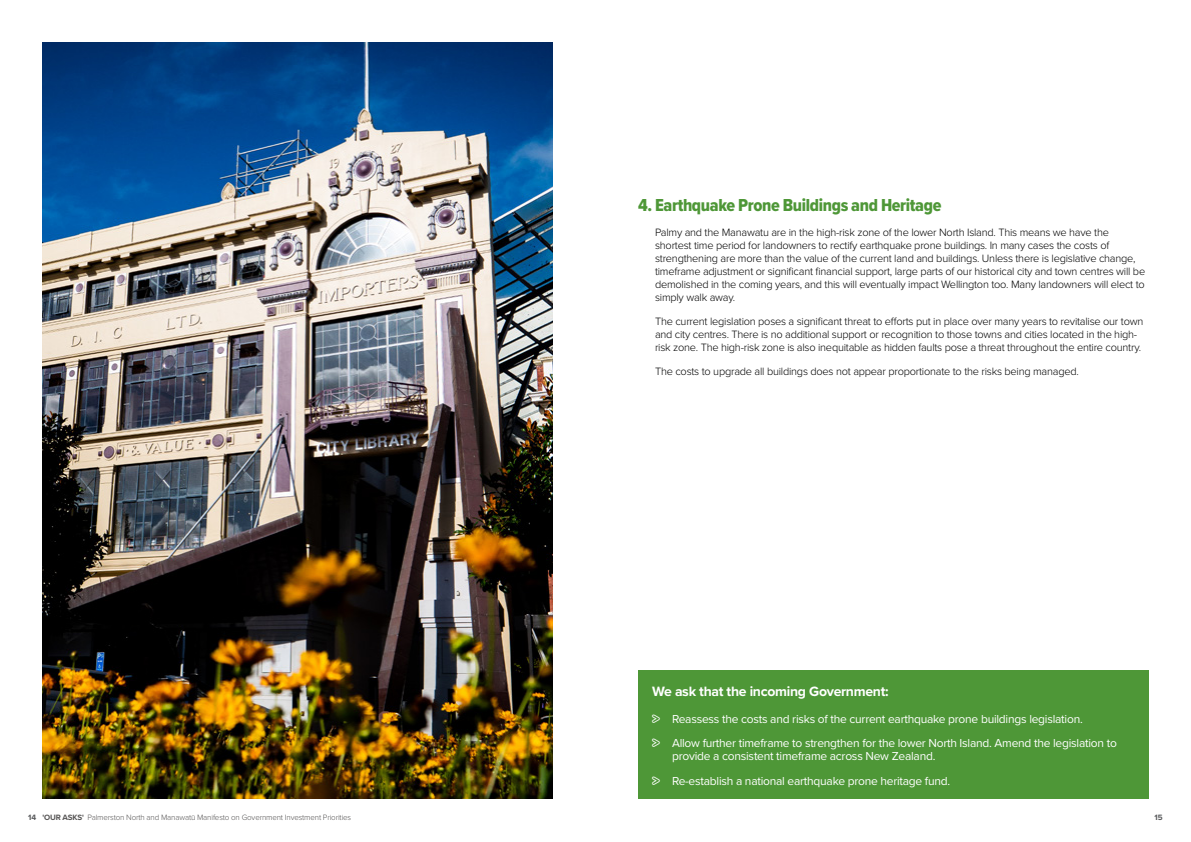
<style>
.page{position:relative;width:1191px;height:842px;background:#fff}
.page>*{position:absolute;margin:0;border:0;box-sizing:border-box;transform-origin:0 0}
.t1{font:18px "Proxima Nova Cond Extrabld";letter-spacing:-.02em;color:#4e9737}
.t2{font:700 14px "Proxima Nova";letter-spacing:-.02em;color:#fff}
.t3{font:12px/13px "Proxima Nova";letter-spacing:-.02em;color:#fff}
.t4{font:300 11px/13px "Proxima Nova";letter-spacing:-.02em;color:#000}
.t5{font:300 8px "Proxima Nova";letter-spacing:-.02em;color:#575555}
.t6{font:700 8px "Proxima Nova";color:#58595b}
.s1{font-weight:700;color:#58595b}
.s2{font-weight:700}
</style>
<div class="page">
<img style="left:42px;top:43px;width:511px;height:756px">
<div style="left:638px;top:670px;width:510px;height:129px;background:#4e9737"></div>
<h1 class="t1" style="left:638px;top:192px;width:305px">4. Earthquake Prone Buildings and Heritage</h1>
<p class="t4" style="left:655px;top:225px;width:492px">Palmy and the Manawatu are in the high-risk zone of the lower North Island. This means we have the shortest time period for landowners to rectify earthquake prone buildings. In many cases the costs of strengthening are more than the value of the current land and buildings. Unless there is legislative change, timeframe adjustment or significant financial support, large parts of our historical city and town centres will be demolished in the coming years, and this will eventually impact Wellington too. Many landowners will elect to simply walk away.</p>
<p class="t4" style="left:655px;top:314px;width:490px">The current legislation poses a significant threat to efforts put in place over many years to revitalise our town and city centres. There is no additional support or recognition to those towns and cities located in the high&shy;risk zone. The high-risk zone is also inequitable as hidden faults pose a threat throughout the entire country.</p>
<p class="t4" style="left:655px;top:365px;width:425px">The costs to upgrade all buildings does not appear proportionate to the risks being managed.</p>
<p class="t2" style="left:652px;top:681px;width:238px">We ask that the incoming Government:</p>
<p class="t3" style="left:652px;top:712px;width:432px">• Reassess the costs and risks of the current earthquake prone buildings legislation.</p>
<p class="t3" style="left:672px;top:736px;width:446px;text-indent:-20px">• Allow further timeframe to strengthen for the lower North Island. Amend the legislation to provide a consistent timeframe across New Zealand.</p>
<p class="t3" style="left:652px;top:773px;width:299px">• Re-establish a national earthquake prone heritage fund.</p>
<p class="t5" style="left:28px;top:811px;width:324px"><span class="s1">14</span> <span class="s2">'OUR ASKS'</span> Palmerston North and Manawatū Manifesto on Government Investment Priorities</p>
<p class="t6" style="left:1154px;top:811px;width:10px">15</p>
</div>
